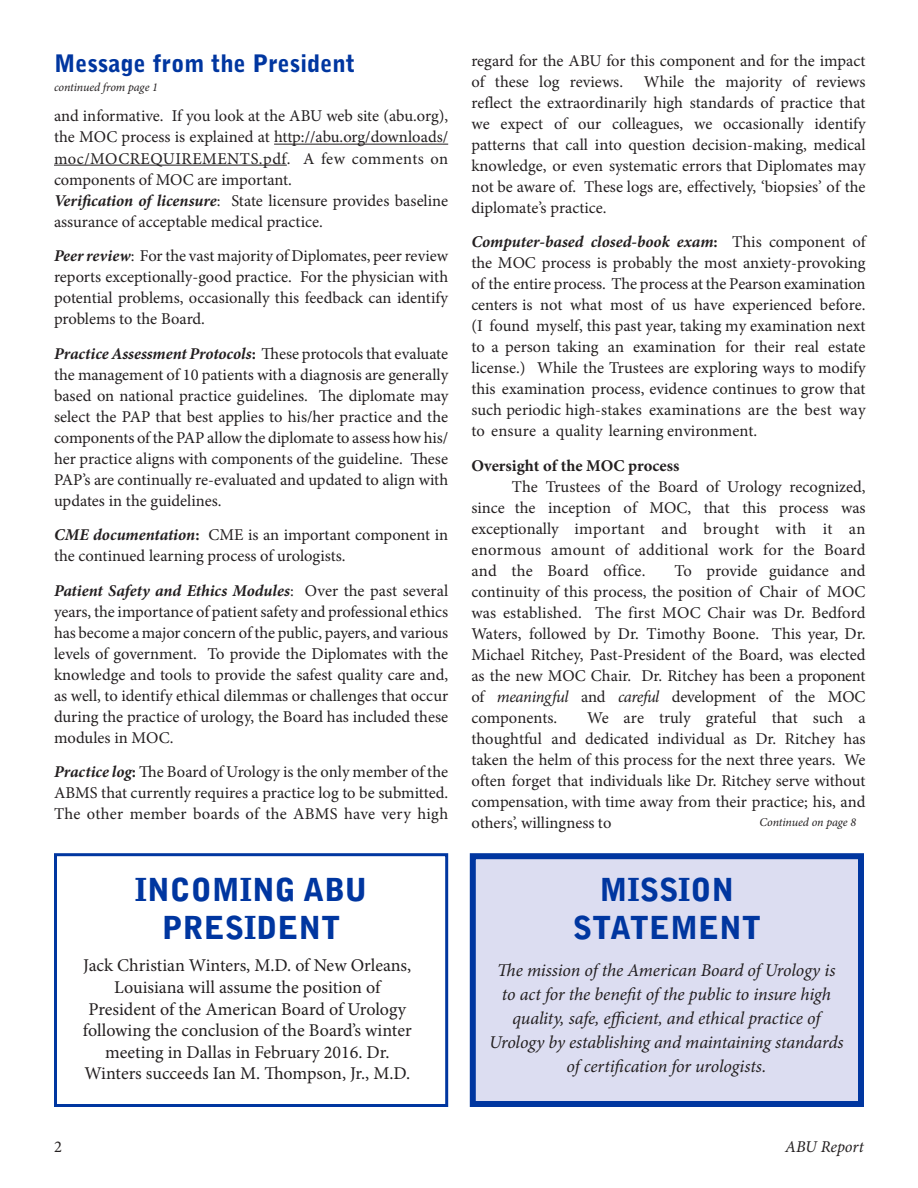
<style>
.page{position:relative;width:918px;height:1188px;background:#fff}
.page>*{position:absolute;margin:0;border:0;box-sizing:border-box;transform-origin:0 0}
.Subhead__Bell__14{font:900 31.5px "Bell Gothic Std";color:#0036a0}
.Headline__Bell{font:900 31.5px "Bell Gothic Std";color:#0036a0}
.t1{font:900 24px "Bell Gothic Std";color:#0036a0}
.t2{font:18px/21.6px "Minion Pro";color:#231f20;text-align:center}
.t3{font:italic 18px/24px "Minion Pro";letter-spacing:-.01em;color:#231f20;text-align:center}
.t4{font:16.5px/21px "Minion Pro";color:#231f20;text-align:justify}
.t5{font:16.5px "Minion Pro";letter-spacing:.02em;color:#231f20}
.t6{font:16.5px "Minion Pro";letter-spacing:.025em;color:#231f20}
.t7{font:700 16.5px "Minion Pro";color:#231f20}
.t8{font:italic 16.5px "Minion Pro";letter-spacing:-.005em;color:#231f20}
.t9{font:italic 12px "Minion Pro";letter-spacing:-.01em;color:#231f20}
.s1{font-weight:700;font-style:italic}
.s2{font-weight:700}
.s3{font-style:italic}
</style>
<div class="page">
<hr style="left:274px;top:144px;width:174px;height:1px;background:#231f20">
<hr style="left:54px;top:165px;width:233px;height:1px;background:#231f20">
<div style="left:470px;top:853px;width:394px;height:254px;background:#dcddf1;border:6px solid #0036a0"></div>
<div style="left:54px;top:853px;width:394px;height:254px;border:3px solid #0036a0"></div>
<p class="t1" style="left:54px;top:49px;width:303px">Message from the President</p>
<p class="t4" style="left:54px;top:106px;width:396px">and informative. If you look at the ABU web site (abu.org), the MOC process is explained at http://abu.org/downloads/ moc/MOCREQUIREMENTS.pdf. A few comments on components of MOC are important.</p>
<p class="t4" style="left:54px;top:190px;width:396px"><span class="s1">Verification of licensure</span>: State licensure provides baseline assurance of acceptable medical practice.</p>
<p class="t4" style="left:54px;top:245px;width:396px"><span class="s1">Peer review</span>: For the vast majority of Diplomates, peer review reports exceptionally-good practice. For the physician with potential problems, occasionally this feedback can identify problems to the Board.</p>
<p class="t4" style="left:54px;top:343px;width:396px"><span class="s1">Practice Assessment Protocols</span><span class="s2">:</span> These protocols that evaluate the management of 10 patients with a diagnosis are generally based on national practice guidelines. The diplomate may select the PAP that best applies to his/her practice and the components of the PAP allow the diplomate to assess how his/ her practice aligns with components of the guideline. These PAP’s are continually re-evaluated and updated to align with updates in the guidelines.</p>
<p class="t4" style="left:54px;top:524px;width:396px"><span class="s1">CME documentation</span><span class="s2">:</span> CME is an important component in the continued learning process of urologists.</p>
<p class="t4" style="left:54px;top:580px;width:396px"><span class="s1">Patient Safety and Ethics Modules</span>: Over the past several years, the importance of patient safety and professional ethics has become a major concern of the public, payers, and various levels of government. To provide the Diplomates with the knowledge and tools to provide the safest quality care and, as well, to identify ethical dilemmas or challenges that occur during the practice of urology, the Board has included these modules in MOC.</p>
<p class="t4" style="left:54px;top:761px;width:396px"><span class="s1">Practice log</span><span class="s2">:</span> The Board of Urology is the only member of the ABMS that currently requires a practice log to be submitted.<br>The other member boards of the ABMS have very high</p>
<p class="t9" style="left:54px;top:79px;width:105px">continued from page 1</p>
<p class="Subhead__Bell__14" style="left:135px;top:871px;width:234px">INCOMING ABU</p>
<p class="Subhead__Bell__14" style="left:162px;top:909px;width:180px">PRESIDENT</p>
<p class="t2" style="left:83px;top:955px;width:330px">Jack Christian Winters, M.D. of New Orleans, Louisiana will assume the position of President of the American Board of Urology following the conclusion of the Board’s winter meeting in Dallas in February 2016. Dr.<br>Winters succeeds Ian M. Thompson, Jr., M.D.</p>
<p class="t4" style="left:471px;top:50px;width:396px">regard for the ABU for this component and for the impact of these log reviews. While the majority of reviews reflect the extraordinarily high standards of practice that we expect of our colleagues, we occasionally identify patterns that call into question decision-making, medical knowledge, or even systematic errors that Diplomates may not be aware of. These logs are, effectively, ‘biopsies’ of the diplomate’s practice.</p>
<p class="t4" style="left:471px;top:231px;width:396px"><span class="s1">Computer-based closed-book exam</span><span class="s2">:</span> This component of the MOC process is probably the most anxiety-provoking of the entire process. The process at the Pearson examination centers is not what most of us have experienced before. (I found myself, this past year, taking my examination next to a person taking an examination for their real estate license.) While the Trustees are exploring ways to modify this examination process, evidence continues to grow that such periodic high-stakes examinations are the best way to ensure a quality learning environment.</p>
<p class="t7" style="left:471px;top:454px;width:210px">Oversight of the MOC process</p>
<p class="t4" style="left:512px;top:476px;width:355px">The Trustees of the Board of Urology recognized,</p>
<p class="t4" style="left:471px;top:497px;width:396px">since the inception of MOC, that this process was</p>
<p class="t6" style="left:471px;top:517px;width:396px">exceptionally important and brought with it an</p>
<p class="t5" style="left:471px;top:538px;width:396px">enormous amount of additional work for the Board</p>
<p class="t5" style="left:471px;top:559px;width:176px">and the Board office.</p>
<p class="t4" style="left:471px;top:560px;width:396px;text-indent:203px">To provide guidance and continuity of this process, the position of Chair of MOC was established. The first MOC Chair was Dr. Bedford Waters, followed by Dr. Timothy Boone. This year, Dr.<br>Michael Ritchey, Past-President of the Board, was elected as the new MOC Chair. Dr. Ritchey has been a proponent of <span class="s3">meaningful</span> and <span class="s3">careful</span> development of the MOC components.</p>
<p class="t4" style="left:471px;top:707px;width:396px;text-indent:116px">We are truly grateful that such a thoughtful and dedicated individual as Dr. Ritchey has taken the helm of this process for the next three years. We often forget that individuals like Dr. Ritchey serve without compensation, with time away from their practice; his, and others’, willingness to</p>
<p class="t9" style="left:760px;top:814px;width:98px">Continued on page 8</p>
<p class="Headline__Bell" style="left:600px;top:871px;width:136px">MISSION</p>
<p class="Headline__Bell" style="left:573px;top:909px;width:190px">STATEMENT</p>
<p class="t3" style="left:489px;top:959px;width:356px">The mission of the American Board of Urology is to act for the benefit of the public to insure high quality, safe, efficient, and ethical practice of Urology by establishing and maintaining standards of certification for urologists.</p>
<p class="t4" style="left:54px;top:1136px;width:9px">2</p>
<p class="t8" style="left:785px;top:1136px;width:80px">ABU Report</p>
</div>
